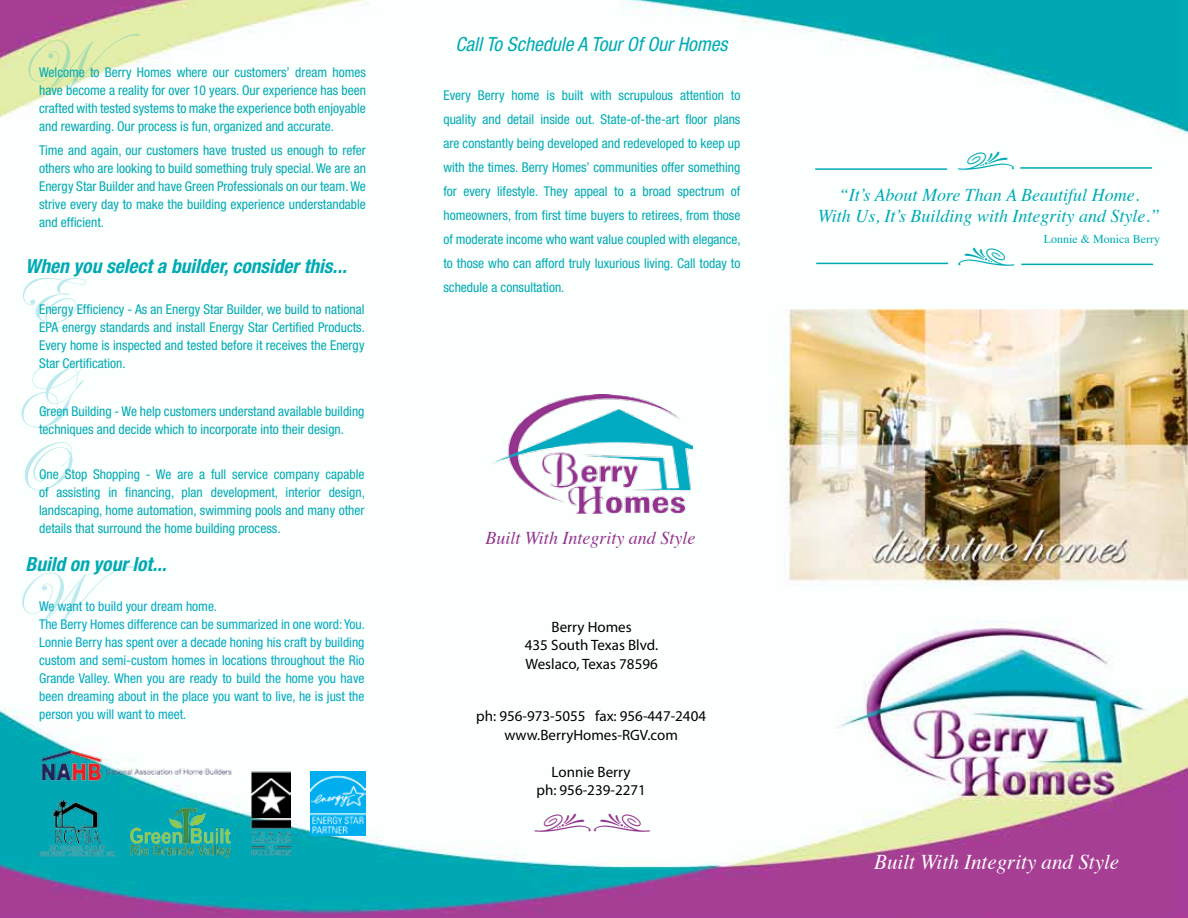
<style>
.page{position:relative;width:1188px;height:918px;background:#fff}
.page>*{position:absolute;margin:0;border:0;box-sizing:border-box;transform-origin:0 0}
.t1{font:72px/91.3px "Edwardian Script ITC";color:#00aac1}
.t2{font:36px "Type Embellishments One Let Plain";color:#00aab3}
.t3{font:36px "Type Embellishments One Let Plain";color:#94348f}
.t4{font:italic 21px "Times";color:#fff}
.t5{font:italic 700 condensed 19.5px "Helvetica Neue";color:#00aab3}
.t6{font:italic condensed 19.5px "Helvetica Neue";color:#00aab3}
.t7{font:italic 18px/21.6px "Times";color:#00aab3;text-align:center}
.t8{font:italic 18px "Times";color:#94348f}
.t9{font:15px/18.6px "Myriad Pro";color:#000;text-align:center}
.t10{font:condensed 13.5px/18px "Helvetica Neue";color:#00aab3;text-align:justify}
.t11{font:condensed 13.5px/18px "Helvetica Neue";color:#00aac1}
.t12{font:12px "Times";color:#00aab3}
</style>
<div class="page">
<img style="left:0;top:0;width:1188px;height:918px">
<img style="left:39px;top:750px;width:252px;height:108px">
<img style="left:310px;top:771px;width:55px;height:65px">
<hr style="left:815px;top:168px;width:132px;height:2px;background:#00aab3">
<hr style="left:816px;top:263px;width:132px;height:1px;background:#00aab3">
<hr style="left:1021px;top:264px;width:132px;height:1px;background:#00aab3">
<hr style="left:1020px;top:167px;width:132px;height:2px;background:#00aab3">
<img style="left:490px;top:394px;width:203px;height:119px">
<h1 class="t1" style="left:18px;top:24px;width:123px">W</h1>
<p class="t10" style="left:39px;top:64px;width:328px">Welcome to Berry Homes where our customers’ dream homes have become a reality for over 10 years. Our experience has been crafted with tested systems to make the experience both enjoyable and rewarding. Our process is fun, organized and accurate.</p>
<p class="t10" style="left:39px;top:142px;width:328px">Time and again, our customers have trusted us enough to refer others who are looking to build something truly special. We are an Energy Star Builder and have Green Professionals on our team. We strive every day to make the building experience understandable and efficient.</p>
<h3 class="t5" style="left:26px;top:254px;width:323px">When you select a builder, consider this...</h3>
<h1 class="t1" style="left:12px;top:257px;width:62px">E<br>G</h1>
<h1 class="t1" style="left:7px;top:403px;width:127px;line-height:132px">O<br>W</h1>
<p class="t10" style="left:39px;top:300px;width:327px">Energy Efficiency - As an Energy Star Builder, we build to national EPA energy standards and install Energy Star Certified Products.<br>Every home is inspected and tested before it receives the Energy Star Certification.</p>
<p class="t10" style="left:39px;top:402px;width:327px">Green Building - We help customers understand available building techniques and decide which to incorporate into their design.</p>
<p class="t10" style="left:39px;top:465px;width:327px">One Stop Shopping - We are a full service company capable of assisting in financing, plan development, interior design, landscaping, home automation, swimming pools and many other details that surround the home building process.</p>
<h3 class="t5" style="left:25px;top:552px;width:142px">Build on your lot...</h3>
<p class="t11" style="left:39px;top:597px;width:327px">We want to build your dream home.<br>The Berry Homes difference can be summarized in one word: You.<br>Lonnie Berry has spent over a decade honing his craft by building custom and semi-custom homes in locations throughout the Rio Grande Valley. When you are ready to build the home you have been dreaming about in the place you want to live, he is just the person you will want to meet.</p>
<h3 class="t6" style="left:455px;top:32px;width:274px">Call To Schedule A Tour Of Our Homes</h3>
<p class="t10" style="left:443px;top:83px;width:299px;line-height:24px">Every Berry home is built with scrupulous attention to quality and detail inside out. State-of-the-art floor plans are constantly being developed and redeveloped to keep up with the times. Berry Homes’ communities offer something for every lifestyle. They appeal to a broad spectrum of homeowners, from first time buyers to retirees, from those of moderate income who want value coupled with elegance, to those who can afford truly luxurious living. Call today to schedule a consultation.</p>
<h3 class="t8" style="left:485px;top:522px;width:212px">Built With Integrity and Style</h3>
<p class="t9" style="left:525px;top:617px;width:135px">Berry Homes<br>435 South Texas Blvd.<br>Weslaco, Texas 78596</p>
<p class="t9" style="left:476px;top:706px;width:231px">ph: 956-973-5055 fax: 956-447-2404 www.BerryHomes-RGV.com</p>
<p class="t9" style="left:536px;top:762px;width:111px">Lonnie Berry<br>ph: 956-239-2271</p>
<h2 class="t3" style="left:533px;top:809px;width:120px">,.</h2>
<h2 class="t2" style="left:957px;top:147px;width:61px">,</h2>
<h3 class="t7" style="left:818px;top:183px;width:344px">“It’s About More Than A Beautiful Home.<br>With Us, It’s Building with Integrity and Style.”</h3>
<p class="t12" style="left:1044px;top:228px;width:118px">Lonnie &amp; Monica Berry</p>
<h2 class="t2" style="left:957px;top:242px;width:61px">.</h2>
<h3 class="t4" style="left:874px;top:844px;width:247px">Built With Integrity and Style</h3>
</div>
